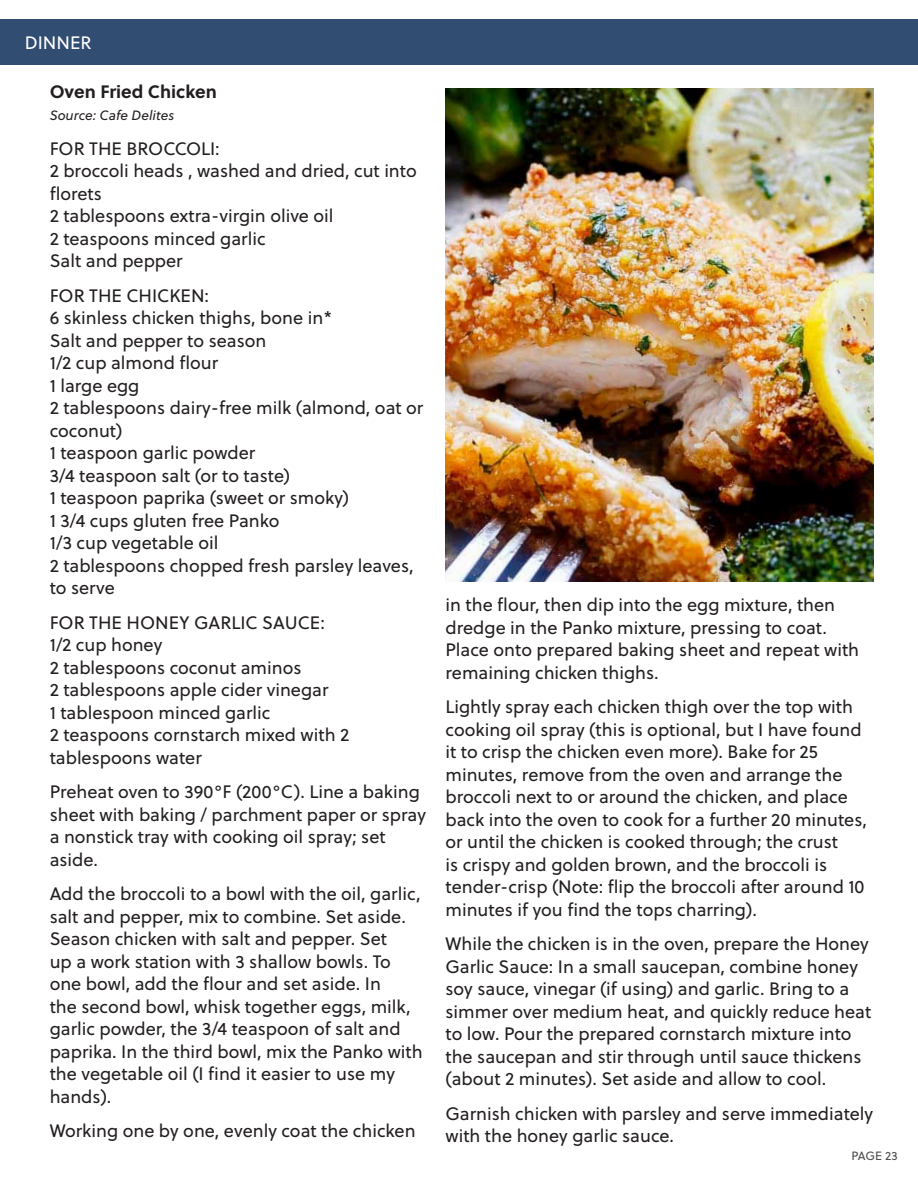
<style>
.page{position:relative;width:918px;height:1188px;background:#fff}
.page>*{position:absolute;margin:0;border:0;box-sizing:border-box;transform-origin:0 0}
.t1{font:18px/22.5px "Soleil";color:#231f20}
.t2{font:700 18px "Soleil";color:#231f20}
.t3{font:18px "Soleil";color:#fff}
.t4{font:italic 13.5px "Soleil";color:#231f20}
.t5{font:12px "Soleil";letter-spacing:-.01em;color:#4b4c4d}
</style>
<div class="page">
<div style="left:0;top:19px;width:918px;height:46px;background:#324d72"></div>
<img style="left:446px;top:89px;width:428px;height:492px">
<p class="t3" style="left:25px;top:29px;width:68px">DINNER</p>
<p class="t2" style="left:50px;top:77px;width:169px">Oven Fried Chicken</p>
<p class="t4" style="left:50px;top:106px;width:126px">Source: Cafe Delites</p>
<p class="t1" style="left:50px;top:137px;width:172px">FOR THE BROCCOLI:</p>
<p class="t1" style="left:50px;top:159px;width:369px">2 broccoli heads , washed and dried, cut into florets</p>
<p class="t1" style="left:50px;top:204px;width:285px">2 tablespoons extra-virgin olive oil</p>
<p class="t1" style="left:50px;top:227px;width:217px">2 teaspoons minced garlic</p>
<p class="t1" style="left:50px;top:249px;width:135px">Salt and pepper</p>
<p class="t1" style="left:50px;top:284px;width:161px">FOR THE CHICKEN:</p>
<p class="t1" style="left:50px;top:306px;width:284px">6 skinless chicken thighs, bone in*</p>
<p class="t1" style="left:50px;top:329px;width:218px">Salt and pepper to season</p>
<p class="t1" style="left:50px;top:351px;width:170px">1/2 cup almond flour</p>
<p class="t1" style="left:50px;top:374px;width:91px">1 large egg</p>
<p class="t1" style="left:50px;top:396px;width:375px">2 tablespoons dairy-free milk (almond, oat or coconut)</p>
<p class="t1" style="left:50px;top:441px;width:207px">1 teaspoon garlic powder</p>
<p class="t1" style="left:50px;top:464px;width:242px">3/4 teaspoon salt (or to taste)</p>
<p class="t1" style="left:50px;top:486px;width:301px">1 teaspoon paprika (sweet or smoky)</p>
<p class="t1" style="left:50px;top:509px;width:231px">1 3/4 cups gluten free Panko</p>
<p class="t1" style="left:50px;top:531px;width:170px">1/3 cup vegetable oil</p>
<p class="t1" style="left:50px;top:554px;width:366px">2 tablespoons chopped fresh parsley leaves, to serve</p>
<p class="t1" style="left:50px;top:611px;width:277px">FOR THE HONEY GARLIC SAUCE:</p>
<p class="t1" style="left:50px;top:633px;width:114px">1/2 cup honey</p>
<p class="t1" style="left:50px;top:656px;width:253px">2 tablespoons coconut aminos</p>
<p class="t1" style="left:50px;top:678px;width:280px">2 tablespoons apple cider vinegar</p>
<p class="t1" style="left:50px;top:701px;width:222px">1 tablespoon minced garlic</p>
<p class="t1" style="left:50px;top:723px;width:301px">2 teaspoons cornstarch mixed with 2 tablespoons water</p>
<p class="t1" style="left:50px;top:780px;width:378px">Preheat oven to 390°F (200°C). Line a baking sheet with baking / parchment paper or spray a nonstick tray with cooking oil spray; set aside.</p>
<p class="t1" style="left:50px;top:882px;width:372px">Add the broccoli to a bowl with the oil, garlic, salt and pepper, mix to combine. Set aside.</p>
<p class="t1" style="left:50px;top:927px;width:375px">Season chicken with salt and pepper. Set<br>up a work station with 3 shallow bowls. To one bowl, add the flour and set aside. In<br>the second bowl, whisk together eggs, milk, garlic powder, the 3/4 teaspoon of salt and paprika. In the third bowl, mix the Panko with the vegetable oil (I find it easier to use my hands).</p>
<p class="t1" style="left:50px;top:1119px;width:367px">Working one by one, evenly coat the chicken</p>
<p class="t1" style="left:446px;top:593px;width:415px">in the flour, then dip into the egg mixture, then dredge in the Panko mixture, pressing to coat.<br>Place onto prepared baking sheet and repeat with remaining chicken thighs.</p>
<p class="t1" style="left:446px;top:695px;width:423px">Lightly spray each chicken thigh over the top with cooking oil spray (this is optional, but I have found it to crisp the chicken even more). Bake for 25 minutes, remove from the oven and arrange the broccoli next to or around the chicken, and place back into the oven to cook for a further 20 minutes, or until the chicken is cooked through; the crust<br>is crispy and golden brown, and the broccoli is tender-crisp (Note: flip the broccoli after around 10 minutes if you find the tops charring).</p>
<p class="t1" style="left:446px;top:932px;width:427px">While the chicken is in the oven, prepare the Honey Garlic Sauce: In a small saucepan, combine honey soy sauce, vinegar (if using) and garlic. Bring to a simmer over medium heat, and quickly reduce heat to low. Pour the prepared cornstarch mixture into the saucepan and stir through until sauce thickens (about 2 minutes). Set aside and allow to cool.</p>
<p class="t1" style="left:446px;top:1102px;width:429px">Garnish chicken with parsley and serve immediately with the honey garlic sauce.</p>
<p class="t5" style="left:851px;top:1147px;width:48px">PAGE 23</p>
</div>
